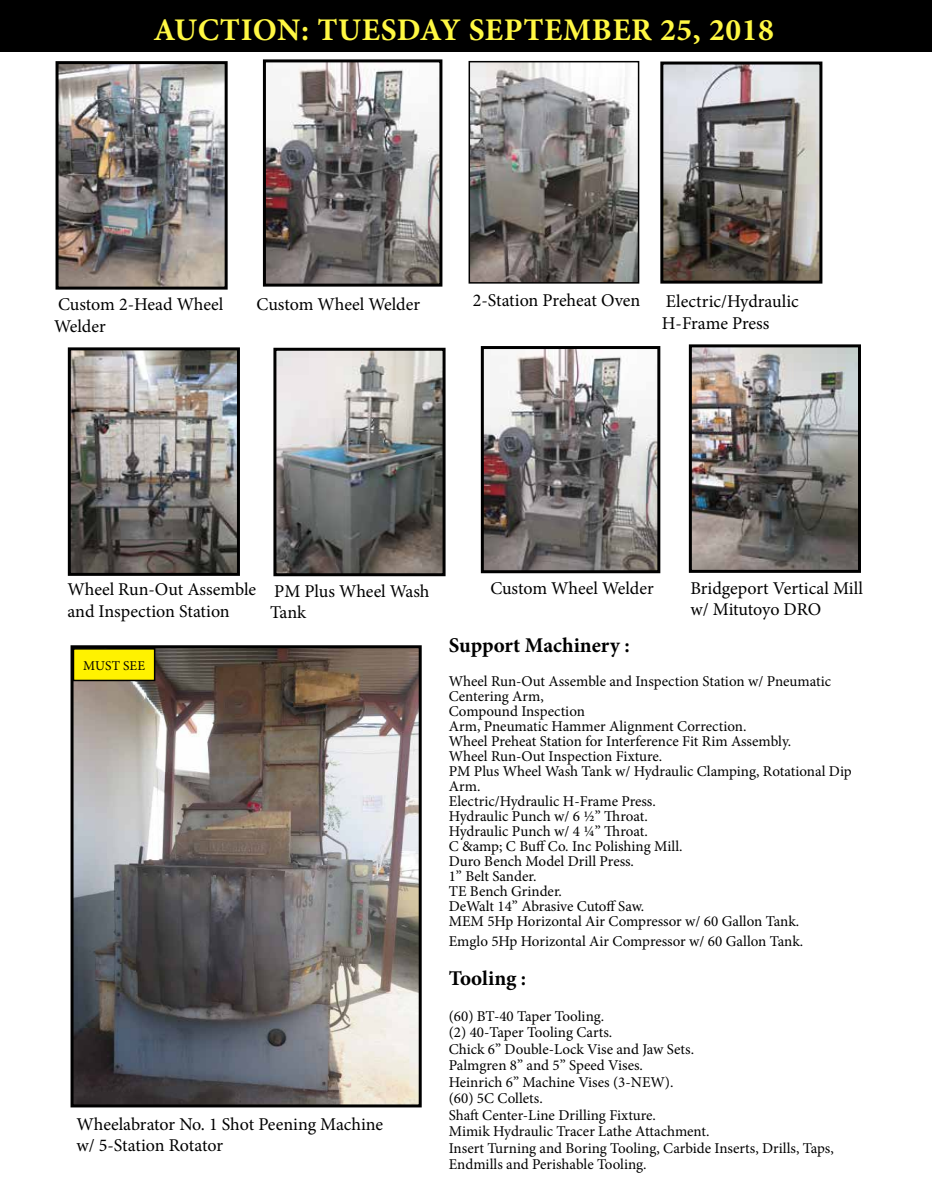
<style>
.page{position:relative;width:932px;height:1202px;background:#fff}
.page>*{position:absolute;margin:0;border:0;box-sizing:border-box;transform-origin:0 0}
.t1{font:700 31.5px "Minion Pro";letter-spacing:.02em;color:#fff843}
.t2{font:700 21px "Minion Pro";color:#000}
.t3{font:18px/21.6px "Minion Pro";letter-spacing:-.005em;color:#000}
.t4{font:15px/15px "Minion Pro";color:#000}
.t5{font:13.5px "Minion Pro";letter-spacing:.01em;color:#000}
</style>
<div class="page">
<div style="left:0;top:0;width:932px;height:51px;background:#000"></div>
<img style="left:692px;top:348px;width:165px;height:221px">
<div style="left:688px;top:344px;width:173px;height:229px;border:3px solid #000"></div>
<img style="left:471px;top:64px;width:165px;height:217px">
<div style="left:468px;top:61px;width:171px;height:223px;border:2px solid #000"></div>
<img style="left:60px;top:65px;width:164px;height:221px">
<div style="left:56px;top:61px;width:172px;height:229px;border:3px solid #000"></div>
<img style="left:267px;top:63px;width:171px;height:219px">
<div style="left:263px;top:59px;width:179px;height:227px;border:3px solid #000"></div>
<img style="left:72px;top:351px;width:164px;height:221px">
<div style="left:68px;top:347px;width:172px;height:229px;border:3px solid #000"></div>
<img style="left:277px;top:352px;width:164px;height:220px">
<div style="left:273px;top:348px;width:172px;height:228px;border:3px solid #000"></div>
<img style="left:485px;top:350px;width:171px;height:219px">
<div style="left:481px;top:346px;width:179px;height:227px;border:3px solid #000"></div>
<img style="left:664px;top:66px;width:154px;height:214px">
<div style="left:660px;top:62px;width:162px;height:222px;border:3px solid #000"></div>
<img style="left:74px;top:649px;width:344px;height:454px">
<div style="left:70px;top:645px;width:352px;height:462px;border:3px solid #000"></div>
<div style="left:73px;top:649px;width:82px;height:31px;background:#fff200"></div>
<div style="left:73px;top:648px;width:82px;height:33px;border:2px solid #000"></div>
<h1 class="t1" style="left:153px;top:8px;width:622px">AUCTION: TUESDAY SEPTEMBER 25, 2018</h1>
<p class="t3" style="left:54px;top:294px;width:171px">Custom 2-Head Wheel<br>Welder</p>
<p class="t3" style="left:257px;top:294px;width:165px">Custom Wheel Welder</p>
<p class="t3" style="left:473px;top:289px;width:169px">2-Station Preheat Oven</p>
<p class="t3" style="left:662px;top:291px;width:138px">Electric/Hydraulic<br>H-Frame Press</p>
<p class="t3" style="left:68px;top:579px;width:190px">Wheel Run-Out Assemble and Inspection Station</p>
<p class="t3" style="left:270px;top:580px;width:161px">PM Plus Wheel Wash<br>Tank</p>
<p class="t3" style="left:490px;top:577px;width:165px">Custom Wheel Welder</p>
<p class="t3" style="left:690px;top:577px;width:174px">Bridgeport Vertical Mill w/ Mitutoyo DRO</p>
<p class="t5" style="left:83px;top:656px;width:64px">MUST SEE</p>
<p class="t3" style="left:76px;top:1113px;width:308px">Wheelabrator No. 1 Shot Peening Machine w/ 5-Station Rotator</p>
<h2 class="t2" style="left:448px;top:630px;width:182px">Support Machinery :</h2>
<p class="t4" style="left:448px;top:674px;width:404px">Wheel Run-Out Assemble and Inspection Station w/ Pneumatic Centering Arm,<br>Compound Inspection<br>Arm, Pneumatic Hammer Alignment Correction.<br>Wheel Preheat Station for Interference Fit Rim Assembly.<br>Wheel Run-Out Inspection Fixture.<br>PM Plus Wheel Wash Tank w/ Hydraulic Clamping, Rotational Dip Arm.<br>Electric/Hydraulic H-Frame Press.<br>Hydraulic Punch w/ 6 ½” Throat.<br>Hydraulic Punch w/ 4 ¼” Throat.<br>C &amp;amp; C Buff Co. Inc Polishing Mill.<br>Duro Bench Model Drill Press.<br>1” Belt Sander.<br>TE Bench Grinder.<br>DeWalt 14” Abrasive Cutoff Saw.<br>MEM 5Hp Horizontal Air Compressor w/ 60 Gallon Tank.</p>
<p class="t4" style="left:448px;top:933px;width:356px">Emglo 5Hp Horizontal Air Compressor w/ 60 Gallon Tank.</p>
<h2 class="t2" style="left:448px;top:963px;width:79px">Tooling :</h2>
<p class="t4" style="left:448px;top:1007px;width:386px;line-height:16.5px">(60) BT-40 Taper Tooling.<br>(2) 40-Taper Tooling Carts.<br>Chick 6” Double-Lock Vise and Jaw Sets.<br>Palmgren 8” and 5” Speed Vises.<br>Heinrich 6” Machine Vises (3-NEW).<br>(60) 5C Collets.<br>Shaft Center-Line Drilling Fixture.<br>Mimik Hydraulic Tracer Lathe Attachment.<br>Insert Turning and Boring Tooling, Carbide Inserts, Drills, Taps, Endmills and Perishable Tooling.</p>
</div>
